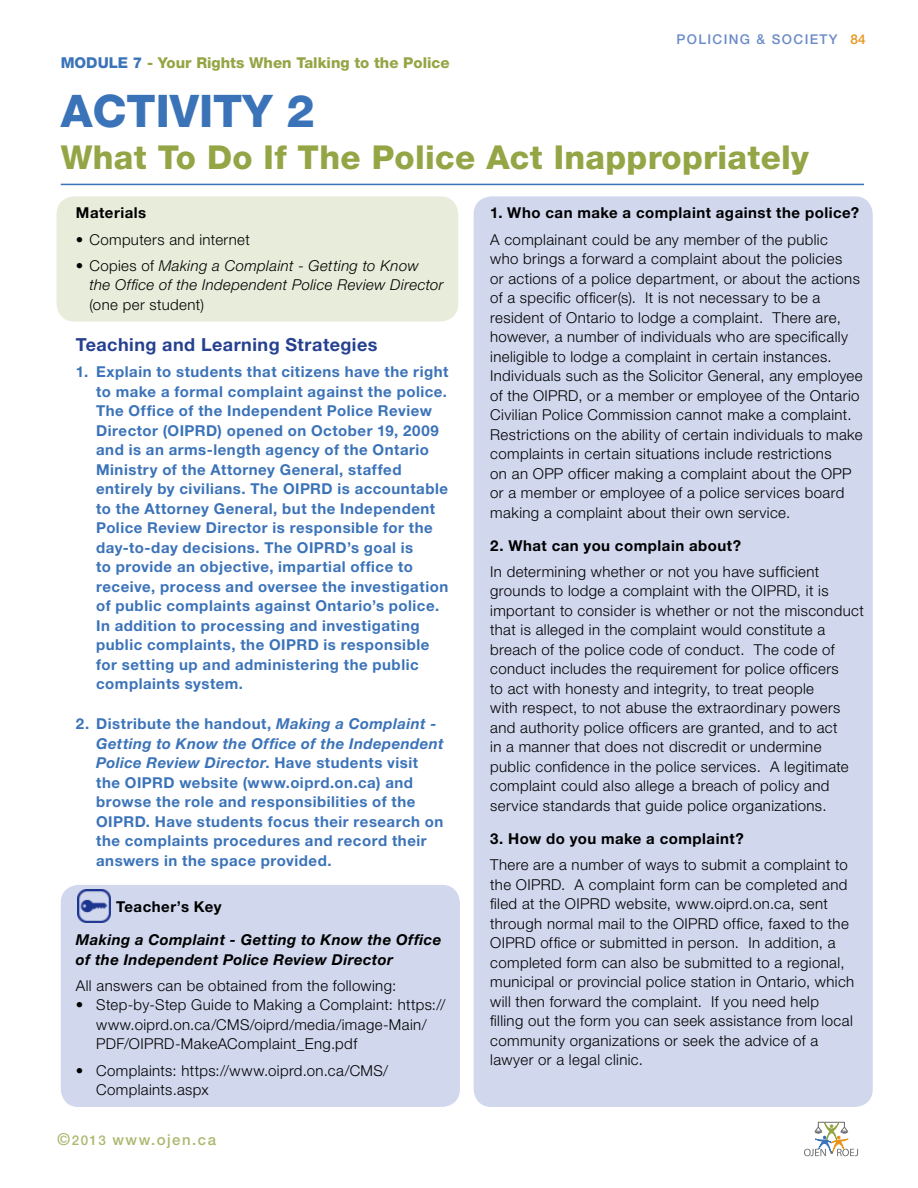
<style>
.page{position:relative;width:918px;height:1188px;background:#fff}
.page>*{position:absolute;margin:0;border:0;box-sizing:border-box;transform-origin:0 0}
.t1{font:800 45px "Helvetica Neue LT Std";color:#3b73b9}
.t2{font:800 33px "Helvetica Neue LT Std";letter-spacing:.01em;color:#94a545}
.t3{font:700 18px "Helvetica Neue LT Std";letter-spacing:.025em;color:#25408f}
.t4{font:300 15px/19.5px "Helvetica Neue LT Std";letter-spacing:.025em;color:#000}
.t5{font:700 15px/19.5px "Helvetica Neue LT Std";letter-spacing:.035em;color:#3b73b9}
.t6{font:700 15px "Helvetica Neue LT Std";letter-spacing:.035em;color:#000}
.t7{font:italic 300 15px/19.5px "Helvetica Neue LT Std";letter-spacing:.025em;color:#000}
.t8{font:italic 700 15px/19.5px "Helvetica Neue LT Std";letter-spacing:.025em;color:#000}
.t9{font:800 15px "Helvetica Neue LT Std";color:#94a545}
.t10{font:500 15px "Helvetica Neue LT Std";letter-spacing:.1em;color:#abb86f}
.t11{font:500 13.5px "Helvetica Neue LT Std";letter-spacing:.1em;color:#6c8cc7}
.s1{color:#3b73b9}
.s2{color:#e8941a}
.s3{font-style:normal}
.s4{font-style:italic}
.s5{font-size:16.5px}
.s6{font-size:13.5px}
</style>
<div class="page">
<svg style="left:804px;top:1122px;width:54px;height:34px"></svg>
<div style="left:474px;top:196px;width:399px;height:911px;background:#d1d8ee;border-radius:18px"></div>
<div style="left:61px;top:885px;width:399px;height:222px;background:#d1d8ee;border-radius:18px"></div>
<div style="left:57px;top:196px;width:401px;height:126px;background:#e8ecda;border-radius:18px"></div>
<hr style="left:61px;top:184px;width:803px;height:1px;background:#3b73b9">
<img style="left:77px;top:890px;width:34px;height:33px">
<p class="t9" style="left:61px;top:54px;width:390px"><span class="s1">modu le 7</span> - Your Rights When Talking to the Police</p>
<p class="t11" style="left:676px;top:31px;width:191px">POLICING &amp; SOCIETY <span class="s2">84</span></p>
<h1 class="t1" style="left:61px;top:84px;width:256px">Activity 2</h1>
<h2 class="t2" style="left:61px;top:137px;width:750px">What To Do If The Police Act Inappropriately</h2>
<p class="t6" style="left:76px;top:204px;width:72px">Materials</p>
<p class="t4" style="left:76px;top:229px;width:175px">• Computers and internet</p>
<p class="t7" style="left:89px;top:256px;width:356px;text-indent:-14px"><span class="s3">• Copies of</span> Making a Complaint - Getting to Know<br>the Office of the Independent Police Review Director</p>
<p class="t4" style="left:89px;top:294px;width:116px">(one per student)</p>
<p class="t3" style="left:76px;top:334px;width:303px">Teaching and Learning Strategies</p>
<p class="t5" style="left:96px;top:362px;width:354px;text-indent:-20px">1. Explain to students that citizens have the right to make a formal complaint against the police.<br>The Office of the Independent Police Review Director (OIPRD) opened on October 19, 2009 and is an arms-length agency of the Ontario Ministry of the Attorney General, staffed entirely by civilians. The OIPRD is accountable to the Attorney General, but the Independent Police Review Director is responsible for the day-to-day decisions. The OIPRD’s goal is<br>to provide an objective, impartial office to receive, process and oversee the investigation of public complaints against Ontario’s police.<br>In addition to processing and investigating public complaints, the OIPRD is responsible for setting up and administering the public complaints system.</p>
<p class="t5" style="left:96px;top:714px;width:349px;text-indent:-20px">2. Distribute the handout, <span class="s4">Making a Complaint - Getting to Know the Office of the Independent Police Review Director</span>. Have students visit the OIPRD website (www.oiprd.on.ca) and browse the role and responsibilities of the OIPRD. Have students focus their research on the complaints procedures and record their answers in the space provided.</p>
<p class="t6" style="left:116px;top:898px;width:107px">Teacher’s Key</p>
<p class="t8" style="left:76px;top:930px;width:367px">Making a Complaint - Getting to Know the Office of the Independent Police Review Director</p>
<p class="t4" style="left:76px;top:975px;width:322px">All answers can be obtained from the following:</p>
<p class="t4" style="left:96px;top:995px;width:351px;text-indent:-20px">• Step-by-Step Guide to Making a Complaint: https:// www.oiprd.on.ca/CMS/oiprd/media/image-Main/<br>PDF/OIPRD-MakeAComplaint_Eng.pdf</p>
<p class="t4" style="left:96px;top:1060px;width:294px;text-indent:-20px">• Complaints: https://www.oiprd.on.ca/CMS/<br>Complaints.aspx</p>
<p class="t10" style="left:57px;top:1130px;width:161px"><span class="s5">©</span><span class="s6">2013</span> www.ojen.ca</p>
<p class="t6" style="left:490px;top:204px;width:370px">1. Who can make a complaint against the police?</p>
<p class="t4" style="left:490px;top:229px;width:374px">A complainant could be any member of the public<br>who brings a forward a complaint about the policies<br>or actions of a police department, or about the actions of a specific officer(s). It is not necessary to be a resident of Ontario to lodge a complaint. There are, however, a number of individuals who are specifically ineligible to lodge a complaint in certain instances.<br>Individuals such as the Solicitor General, any employee of the OIPRD, or a member or employee of the Ontario Civilian Police Commission cannot make a complaint.<br>Restrictions on the ability of certain individuals to make complaints in certain situations include restrictions<br>on an OPP officer making a complaint about the OPP or a member or employee of a police services board making a complaint about their own service.</p>
<p class="t6" style="left:490px;top:536px;width:252px">2. What can you complain about?</p>
<p class="t4" style="left:490px;top:561px;width:375px">In determining whether or not you have sufficient grounds to lodge a complaint with the OIPRD, it is important to consider is whether or not the misconduct that is alleged in the complaint would constitute a breach of the police code of conduct. The code of conduct includes the requirement for police officers<br>to act with honesty and integrity, to treat people<br>with respect, to not abuse the extraordinary powers and authority police officers are granted, and to act<br>in a manner that does not discredit or undermine public confidence in the police services. A legitimate complaint could also allege a breach of policy and service standards that guide police organizations.</p>
<p class="t6" style="left:490px;top:829px;width:255px">3. How do you make a complaint?</p>
<p class="t4" style="left:490px;top:855px;width:366px">There are a number of ways to submit a complaint to the OIPRD. A complaint form can be completed and filed at the OIPRD website, www.oiprd.on.ca, sent through normal mail to the OIPRD office, faxed to the OIPRD office or submitted in person. In addition, a completed form can also be submitted to a regional, municipal or provincial police station in Ontario, which will then forward the complaint. If you need help filling out the form you can seek assistance from local community organizations or seek the advice of a lawyer or a legal clinic.</p>
</div>
